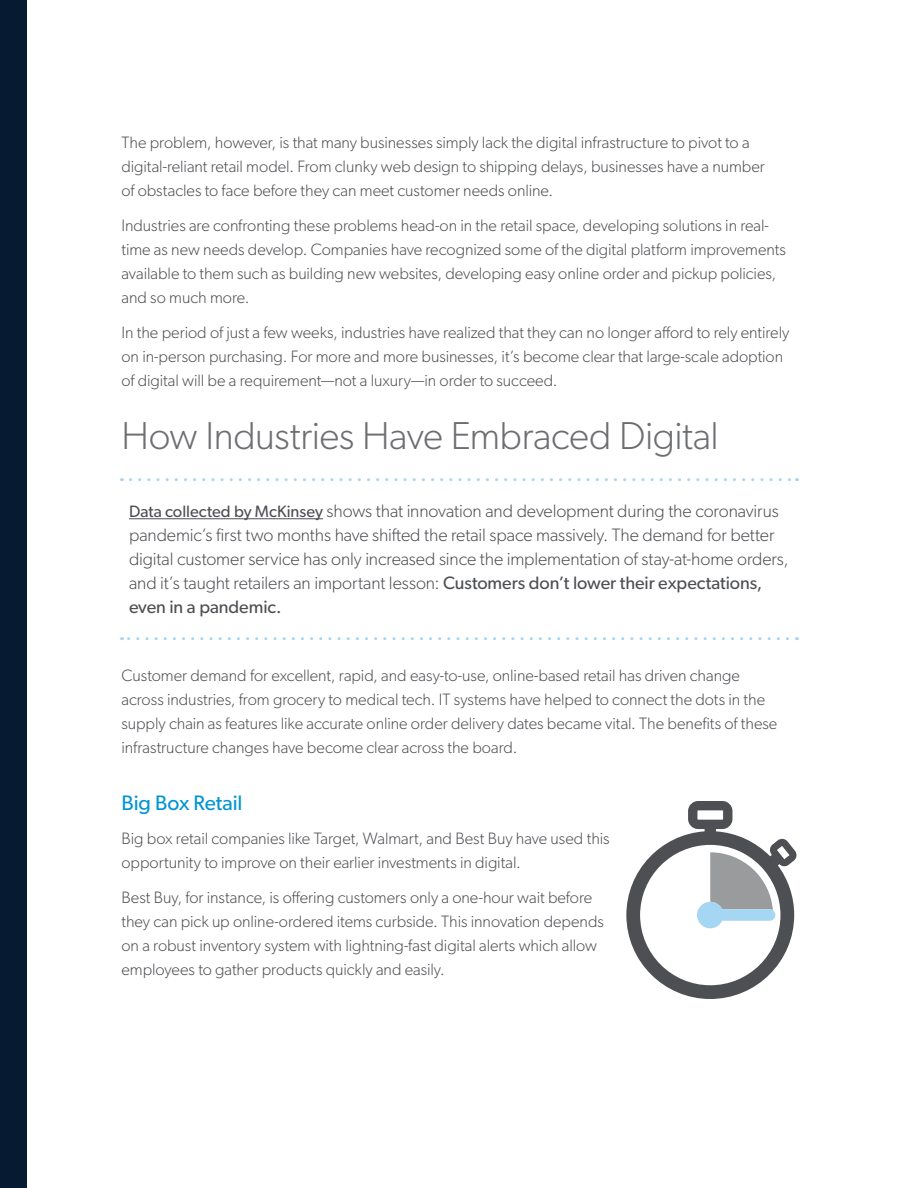
<style>
.page{position:relative;width:918px;height:1188px;background:#fff}
.page>*{position:absolute;margin:0;border:0;box-sizing:border-box;transform-origin:0 0}
.t1{font:300 39px "Gibson";letter-spacing:-.01em;color:#6d6e71}
.t2{font:21px "Gibson";letter-spacing:-.005em;color:#0295d3}
.t3{font:300 18px/24px "Gibson";letter-spacing:-.005em;color:#4d4f53}
.t4{font:300 16.5px/24px "Gibson";color:#4d4f53}
.s1{font-weight:400;font-size:16.5px}
.s2{font-weight:400}
</style>
<div class="page">
<div style="left:0;top:0;width:27px;height:1188px;background:#061b31"></div>
<svg style="left:122px;top:637px;width:666px;height:3px"></svg>
<svg style="left:130px;top:478px;width:667px;height:3px"></svg>
<hr style="left:129px;top:519px;width:194px;height:1px;background:#4d4f53">
<svg style="left:626px;top:801px;width:171px;height:198px"></svg>
<p class="t4" style="left:122px;top:130px;width:645px">The problem, however, is that many businesses simply lack the digital infrastructure to pivot to a digital-reliant retail model. From clunky web design to shipping delays, businesses have a number of obstacles to face before they can meet customer needs online.</p>
<p class="t4" style="left:122px;top:213px;width:666px">Industries are confronting these problems head-on in the retail space, developing solutions in real&shy;time as new needs develop. Companies have recognized some of the digital platform improvements available to them such as building new websites, developing easy online order and pickup policies, and so much more.</p>
<p class="t4" style="left:122px;top:320px;width:669px">In the period of just a few weeks, industries have realized that they can no longer afford to rely entirely on in-person purchasing. For more and more businesses, it’s become clear that large-scale adoption of digital will be a requirement—not a luxury—in order to succeed.</p>
<h1 class="t1" style="left:122px;top:412px;width:599px">How Industries Have Embraced Digital</h1>
<p class="t3" style="left:129px;top:498px;width:661px"><span class="s1">Data collected by McKinsey</span> shows that innovation and development during the coronavirus pandemic’s first two months have shifted the retail space massively. The demand for better digital customer service has only increased since the implementation of stay-at-home orders, and it’s taught retailers an important lesson: <span class="s2">Customers don’t lower their expectations, even in a pandemic.</span></p>
<p class="t4" style="left:122px;top:663px;width:657px">Customer demand for excellent, rapid, and easy-to-use, online-based retail has driven change across industries, from grocery to medical tech. IT systems have helped to connect the dots in the supply chain as features like accurate online order delivery dates became vital. The benefits of these infrastructure changes have become clear across the board.</p>
<p class="t2" style="left:122px;top:790px;width:122px">Big Box Retail</p>
<p class="t4" style="left:122px;top:826px;width:490px">Big box retail companies like Target, Walmart, and Best Buy have used this opportunity to improve on their earlier investments in digital.</p>
<p class="t4" style="left:122px;top:885px;width:484px">Best Buy, for instance, is offering customers only a one-hour wait before they can pick up online-ordered items curbside. This innovation depends on a robust inventory system with lightning-fast digital alerts which allow employees to gather products quickly and easily.</p>
</div>
